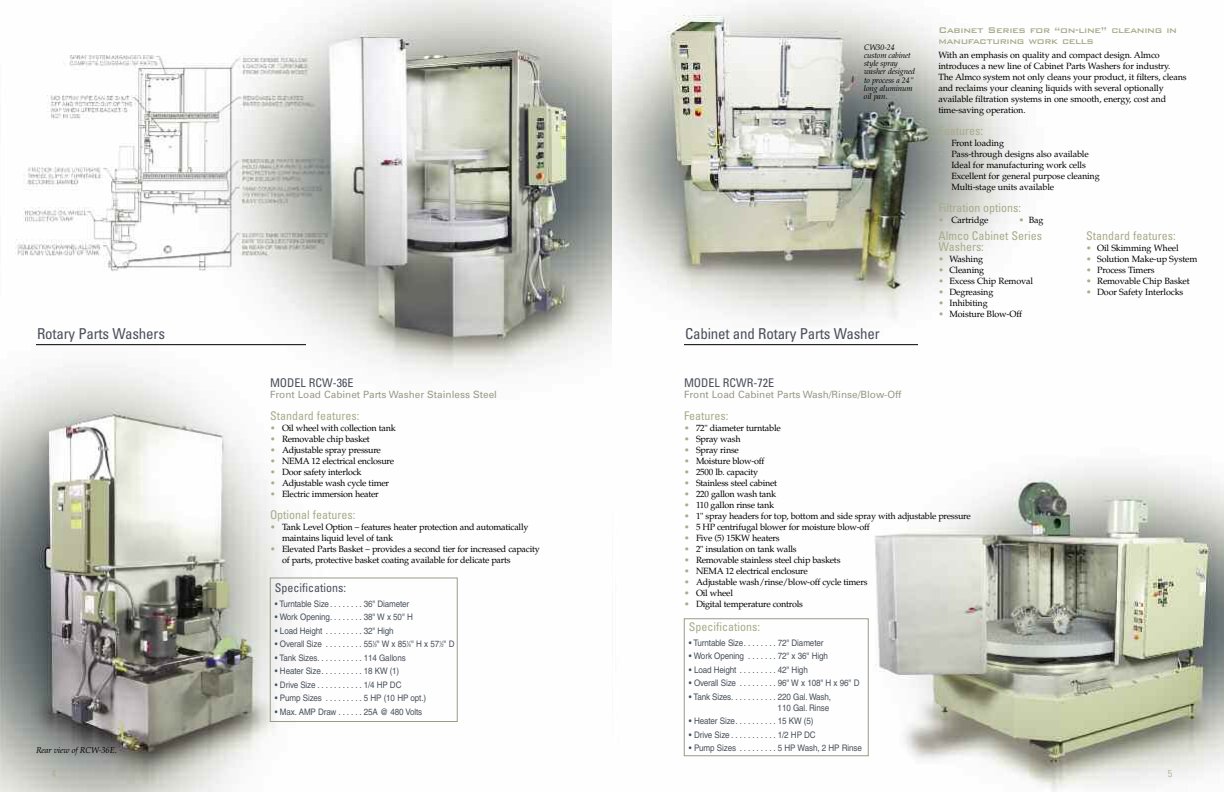
<style>
.page{position:relative;width:1224px;height:792px;background:#fff}
.page>*{position:absolute;margin:0;border:0;box-sizing:border-box;transform-origin:0 0}
.t1{font:condensed 15px "Univers";letter-spacing:-.015em;color:#49505b}
.t2{font:condensed 12px/11px "Univers";color:#a9ab8a}
.t3{font:condensed 12px "Univers";color:#49505b}
.t4{font:500 11px/11px "Bank Gothic BT";letter-spacing:-.03em;color:#a9ab8a}
.t5{font:10px "Univers";color:#989b89}
.t6{font:300 condensed 10px "Univers";color:#a9ab8a}
.t7{font:9px/11px "Palatino";letter-spacing:-.025em;color:#000}
.t8{font:9px/11px "Helvetica";letter-spacing:-.015em;color:#49505b;text-align:right;scale:.9 1}
.t9{font:italic 8.5px "Palatino";letter-spacing:-.015em;color:#000}
.t10{font:italic 8px/8.2px "Palatino";letter-spacing:-.015em;color:#000}
.s1{color:#a9ab8a}
.s2{font-size:4.5px}
</style>
<div class="page">
<img style="left:0;top:0;width:1224px;height:792px">
<div style="left:270px;top:578px;width:187px;height:144px;border:1px solid #989b89"></div>
<div style="left:684px;top:619px;width:185px;height:137px;border:1px solid #989b89"></div>
<hr style="left:36px;top:344px;width:270px;height:1px;background:#000">
<hr style="left:684px;top:344px;width:234px;height:1px;background:#000">
<p class="t10" style="left:864px;top:43px;width:53px">CW30-24 custom cabinet style spray washer designed to process a 24" long aluminum oil pan.</p>
<h1 class="t1" style="left:37px;top:328px;width:130px">Rotary Parts Washers</h1>
<h1 class="t1" style="left:685px;top:328px;width:196px">Cabinet and Rotary Parts Washer</h1>
<p class="t4" style="left:938px;top:24px;width:240px">Cabinet Series for “on-line” cleaning in manufacturing work cells</p>
<p class="t7" style="left:938px;top:49px;width:250px">With an emphasis on quality and compact design. Almco introduces a new line of Cabinet Parts Washers for industry.<br>The Almco system not only cleans your product, it filters, cleans and reclaims your cleaning liquids with several optionally available filtration systems in one smooth, energy, cost and time-saving operation.</p>
<h2 class="t2" style="left:938px;top:126px;width:46px">Features:</h2>
<p class="t7" style="left:938px;top:137px;width:67px"><span class="s1">•</span> Front loading</p>
<p class="t7" style="left:938px;top:148px;width:152px"><span class="s1">•</span> Pass-through designs also available</p>
<p class="t7" style="left:938px;top:159px;width:149px"><span class="s1">•</span> Ideal for manufacturing work cells</p>
<p class="t7" style="left:938px;top:170px;width:163px"><span class="s1">•</span> Excellent for general purpose cleaning</p>
<p class="t7" style="left:938px;top:181px;width:117px"><span class="s1">•</span> Multi-stage units available</p>
<h2 class="t2" style="left:938px;top:203px;width:84px">Filtration options:</h2>
<p class="t7" style="left:938px;top:214px;width:52px"><span class="s1">•</span> Cartridge</p>
<p class="t7" style="left:1019px;top:214px;width:26px"><span class="s1">•</span> Bag</p>
<h2 class="t2" style="left:938px;top:231px;width:105px">Almco Cabinet Series<br>Washers:</h2>
<p class="t7" style="left:938px;top:253px;width:46px"><span class="s1">•</span> Washing</p>
<p class="t7" style="left:938px;top:264px;width:47px"><span class="s1">•</span> Cleaning</p>
<p class="t7" style="left:938px;top:275px;width:96px"><span class="s1">•</span> Excess Chip Removal</p>
<p class="t7" style="left:938px;top:286px;width:57px"><span class="s1">•</span> Degreasing</p>
<p class="t7" style="left:938px;top:297px;width:51px"><span class="s1">•</span> Inhibiting</p>
<p class="t7" style="left:938px;top:308px;width:85px"><span class="s1">•</span> Moisture Blow-Off</p>
<h2 class="t2" style="left:1086px;top:231px;width:91px">Standard features:</h2>
<p class="t7" style="left:1086px;top:242px;width:94px"><span class="s1">•</span> Oil Skimming Wheel</p>
<p class="t7" style="left:1086px;top:253px;width:113px"><span class="s1">•</span> Solution Make-up System</p>
<p class="t7" style="left:1086px;top:264px;width:70px"><span class="s1">•</span> Process Timers</p>
<p class="t7" style="left:1086px;top:275px;width:105px"><span class="s1">•</span> Removable Chip Basket</p>
<p class="t7" style="left:1086px;top:286px;width:99px"><span class="s1">•</span> Door Safety Interlocks</p>
<p class="t9" style="left:36px;top:745px;width:82px">Rear view of RCW-36E.</p>
<h2 class="t3" style="left:270px;top:378px;width:85px">MODEL RCW-36E</h2>
<p class="t5" style="left:270px;top:390px;width:229px">Front Load Cabinet Parts Washer Stainless Steel</p>
<h2 class="t2" style="left:270px;top:411px;width:91px">Standard features:</h2>
<p class="t7" style="left:270px;top:422px;width:127px"><span class="s1">•</span> Oil wheel with collection tank</p>
<p class="t7" style="left:270px;top:433px;width:101px"><span class="s1">•</span> Removable chip basket</p>
<p class="t7" style="left:270px;top:444px;width:112px"><span class="s1">•</span> Adjustable spray pressure</p>
<p class="t7" style="left:270px;top:455px;width:126px"><span class="s1">•</span> NEMA 12 electrical enclosure</p>
<p class="t7" style="left:270px;top:466px;width:93px"><span class="s1">•</span> Door safety interlock</p>
<p class="t7" style="left:270px;top:477px;width:121px"><span class="s1">•</span> Adjustable wash cycle timer</p>
<p class="t7" style="left:270px;top:488px;width:110px"><span class="s1">•</span> Electric immersion heater</p>
<h2 class="t2" style="left:270px;top:510px;width:87px">Optional features:</h2>
<p class="t7" style="left:282px;top:521px;width:248px;text-indent:-12px"><span class="s1">•</span> Tank Level Option – features heater protection and automatically maintains liquid level of tank</p>
<p class="t7" style="left:282px;top:543px;width:259px;text-indent:-12px"><span class="s1">•</span> Elevated Parts Basket – provides a second tier for increased capacity of parts, protective basket coating available for delicate parts</p>
<h2 class="t3" style="left:275px;top:584px;width:73px">Specifications:</h2>
<p class="t8" style="left:275px;top:598px;width:151px">• Turntable Size. . . . . . . . 36" Diameter</p>
<p class="t8" style="left:275px;top:612px;width:155px">• Work Opening. . . . . . . . 38" W x 50" H</p>
<p class="t8" style="left:275px;top:625px;width:133px">• Load Height . . . . . . . . . 32" High</p>
<p class="t8" style="left:275px;top:639px;width:201px">• Overall Size . . . . . . . . . 55<sup>1</sup>⁄<span class="s2">2</span>" W x 85<sup>1</sup>⁄<span class="s2">4</span>" H x 57<sup>1</sup>⁄<span class="s2">2</span>" D</p>
<p class="t8" style="left:275px;top:652px;width:147px">• Tank Sizes. . . . . . . . . . . 114 Gallons</p>
<p class="t8" style="left:275px;top:666px;width:140px">• Heater Size. . . . . . . . . . 18 KW (1)</p>
<p class="t8" style="left:275px;top:679px;width:142px">• Drive Size . . . . . . . . . . . 1/4 HP DC</p>
<p class="t8" style="left:275px;top:693px;width:170px">• Pump Sizes . . . . . . . . . 5 HP (10 HP opt.)</p>
<p class="t8" style="left:275px;top:706px;width:165px">• Max. AMP Draw . . . . . . 25A @ 480 Volts</p>
<h2 class="t3" style="left:684px;top:378px;width:92px">MODEL RCWR-72E</h2>
<p class="t5" style="left:684px;top:390px;width:219px">Front Load Cabinet Parts Wash/Rinse/Blow-Off</p>
<h2 class="t2" style="left:684px;top:411px;width:46px">Features:</h2>
<p class="t7" style="left:684px;top:422px;width:98px"><span class="s1">•</span> 72" diameter turntable</p>
<p class="t7" style="left:684px;top:433px;width:58px"><span class="s1">•</span> Spray wash</p>
<p class="t7" style="left:684px;top:444px;width:56px"><span class="s1">•</span> Spray rinse</p>
<p class="t7" style="left:684px;top:455px;width:82px"><span class="s1">•</span> Moisture blow-off</p>
<p class="t7" style="left:684px;top:466px;width:76px"><span class="s1">•</span> 2500 lb. capacity</p>
<p class="t7" style="left:684px;top:477px;width:95px"><span class="s1">•</span> Stainless steel cabinet</p>
<p class="t7" style="left:684px;top:488px;width:94px"><span class="s1">•</span> 220 gallon wash tank</p>
<p class="t7" style="left:684px;top:499px;width:92px"><span class="s1">•</span> 110 gallon rinse tank</p>
<p class="t7" style="left:684px;top:510px;width:288px"><span class="s1">•</span> 1" spray headers for top, bottom and side spray with adjustable pressure</p>
<p class="t7" style="left:684px;top:521px;width:187px"><span class="s1">•</span> 5 HP centrifugal blower for moisture blow-off</p>
<p class="t7" style="left:684px;top:532px;width:97px"><span class="s1">•</span> Five (5) 15KW heaters</p>
<p class="t7" style="left:684px;top:543px;width:114px"><span class="s1">•</span> 2" insulation on tank walls</p>
<p class="t7" style="left:684px;top:554px;width:158px"><span class="s1">•</span> Removable stainless steel chip baskets</p>
<p class="t7" style="left:684px;top:565px;width:125px"><span class="s1">•</span> NEMA 12 electrical enclosure</p>
<p class="t7" style="left:684px;top:576px;width:185px"><span class="s1">•</span> Adjustable wash/rinse/blow-off cycle timers</p>
<p class="t7" style="left:684px;top:587px;width:50px"><span class="s1">•</span> Oil wheel</p>
<p class="t7" style="left:684px;top:598px;width:120px"><span class="s1">•</span> Digital temperature controls</p>
<h2 class="t2" style="left:689px;top:622px;width:73px">Specifications:</h2>
<p class="t8" style="left:689px;top:637px;width:151px">• Turntable Size. . . . . . . . 72" Diameter</p>
<p class="t8" style="left:689px;top:651px;width:156px">• Work Opening . . . . . . . 72" x 36" High</p>
<p class="t8" style="left:689px;top:664px;width:134px">• Load Height . . . . . . . . . 42" High</p>
<p class="t8" style="left:689px;top:678px;width:191px">• Overall Size . . . . . . . . . 96" W x 108" H x 96" D</p>
<p class="t8" style="left:689px;top:691px;width:159px">• Tank Sizes. . . . . . . . . . . 220 Gal. Wash,<br>110 Gal. Rinse</p>
<p class="t8" style="left:689px;top:716px;width:140px">• Heater Size. . . . . . . . . . 15 KW (5)</p>
<p class="t8" style="left:689px;top:729px;width:142px">• Drive Size . . . . . . . . . . . 1/2 HP DC</p>
<p class="t8" style="left:689px;top:743px;width:194px">• Pump Sizes . . . . . . . . . 5 HP Wash, 2 HP Rinse</p>
<p class="t6" style="left:52px;top:769px;width:6px">4</p>
<p class="t6" style="left:1168px;top:770px;width:6px">5</p>
</div>
